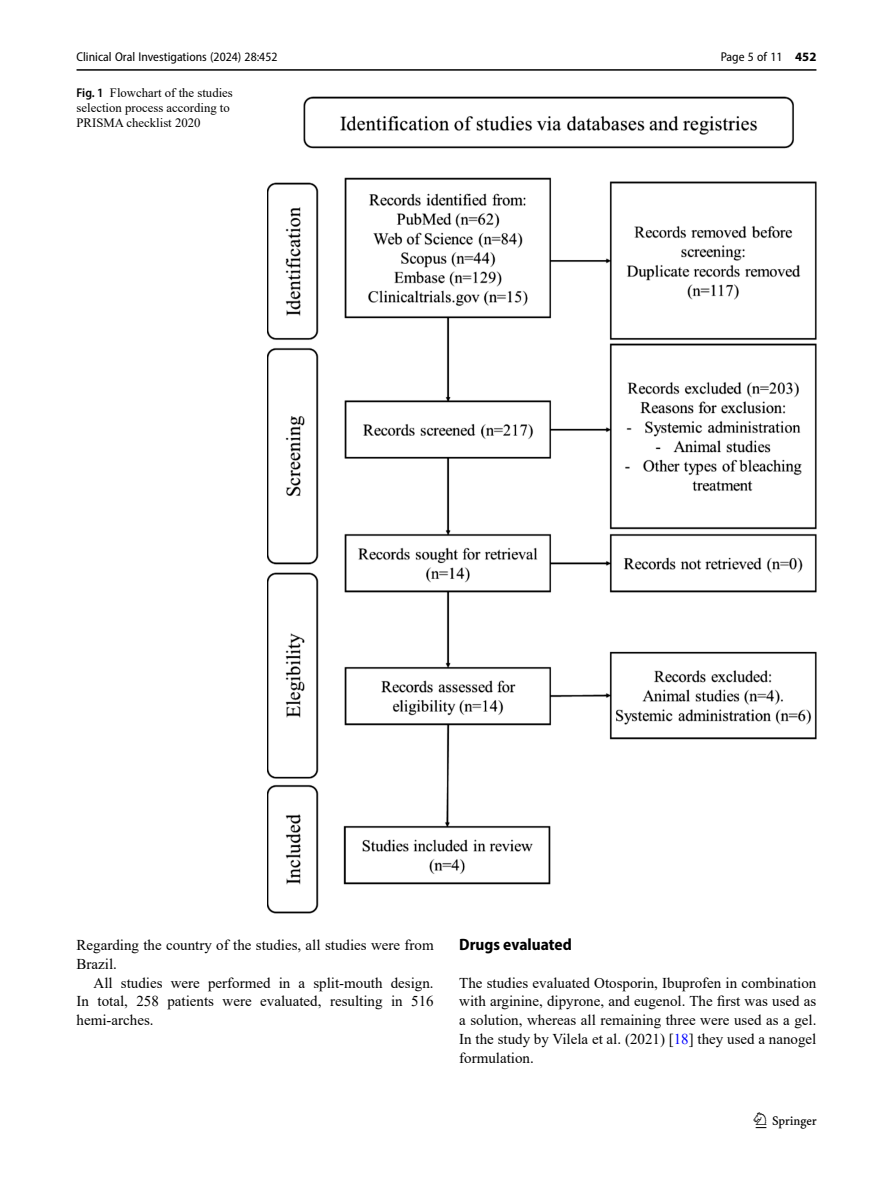
<style>
.page{position:relative;width:893px;height:1187px;background:#fff}
.page>*{position:absolute;margin:0;border:0;box-sizing:border-box;transform-origin:0 0}
.t1{font:22.5px "Springnew";color:#000}
.Head_2{font:700 semi-condensed 16.5px "Myriad Pro";color:#000}
.Body_Text{font:15px/18.8px "Times New Roman";color:#000;text-align:justify}
.Body_Text_Indent{font:15px/18.8px "Times New Roman";color:#000}
.Figure_Caption_Side{font:12.75px/15px "Times New Roman";color:#000}
.t2{font:semi-condensed 12.75px "Myriad Pro";color:#000}
.s1{font-family:"Myriad Pro";font-weight:600;font-stretch:semi-condensed}
.s2{font-weight:700;font-stretch:normal}
.s3{color:#00f}
</style>
<div class="page">
<hr style="left:77px;top:69px;width:739px;height:2px;background:#000">
<img style="left:268px;top:96px;width:548px;height:817px">
<p class="t2" style="left:77px;top:49px;width:202px">Clinical Oral Investigations (2024) 28:452</p>
<p class="Figure_Caption_Side" style="left:77px;top:84px;width:158px"><span class="s1">Fig. 1</span> Flowchart of the studies selection process according to<br>PRISMA checklist 2020</p>
<p class="t2" style="left:721px;top:49px;width:97px">Page 5 of 11 <span class="s2">452</span></p>
<p class="Body_Text_Indent" style="left:77px;top:935px;width:359px">Regarding the country of the studies, all studies were from<br>Brazil.</p>
<p class="Body_Text_Indent" style="left:77px;top:972px;width:359px;text-align:justify;text-indent:17px">All studies were performed in a split-mouth design.<br>In total, 258 patients were evaluated, resulting in 516 hemi-arches.</p>
<p class="Head_2" style="left:459px;top:933px;width:114px">Drugs evaluated</p>
<p class="Body_Text" style="left:459px;top:972px;width:359px">The studies evaluated Otosporin, Ibuprofen in combination with arginine, dipyrone, and eugenol. The first was used as a solution, whereas all remaining three were used as a gel.<br>In the study by Vilela et al. (2021) [<span class="s3">18</span>] they used a nanogel formulation.</p>
<h1 class="t1" style="left:756px;top:1107px;width:63px">1 3</h1>
</div>
